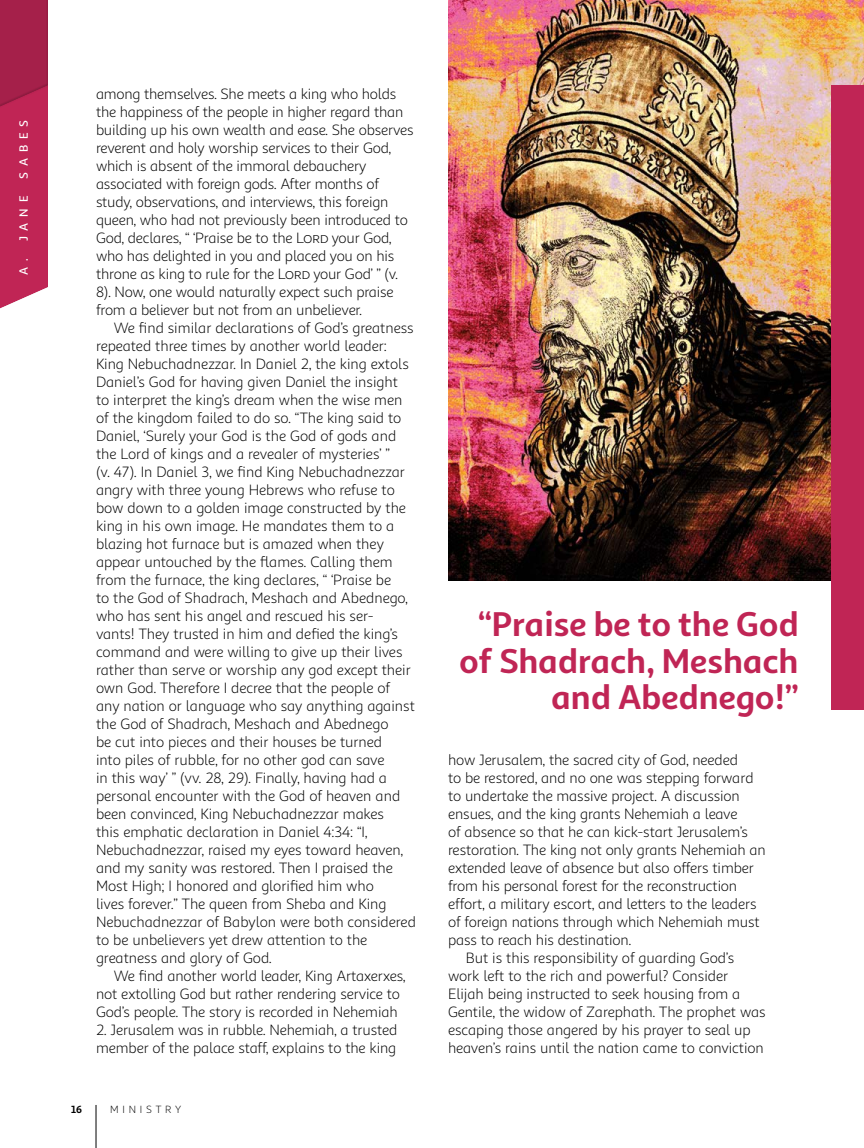
<style>
.page{position:relative;width:864px;height:1148px;background:#fff}
.page>*{position:absolute;margin:0;border:0;box-sizing:border-box;transform-origin:0 0}
.t1{font:700 34.5px/36.3px "Sana Sans Alt";letter-spacing:-.005em;color:#c02555;text-align:right}
.t2{font:15px/18px "Sana Sans Alt";letter-spacing:-.01em;color:#000}
.t3{font:500 12px "Sana Sans Alt";letter-spacing:.485em;color:#fff}
.t4{font:10.5px "Sana Sans Alt";letter-spacing:.36em;color:#000}
.t5{font:700 10.5px "Sana Sans Alt";color:#000}
</style>
<div class="page">
<hr style="left:96px;top:1104px;width:1px;height:44px;background:#000">
<div style="left:0;top:0;width:48px;height:225px;background:#a5204a"></div>
<img style="left:448px;top:0;width:416px;height:580px">
<div style="left:832px;top:85px;width:32px;height:624px;background:#c02555"></div>
<div style="left:0;top:70px;width:48px;height:256px;background:#000;opacity:.1"></div>
<p class="t3" style="left:16px;top:179px;width:60px;rotate:-90deg">SABES</p>
<p class="t3" style="left:16px;top:275px;width:80px;rotate:-90deg">A. JANE</p>
<p class="t2" style="left:96px;top:85px;width:319px">among themselves. She meets a king who holds the happiness of the people in higher regard than building up his own wealth and ease. She observes reverent and holy worship services to their God, which is absent of the immoral debauchery associated with foreign gods. After months of study, observations, and interviews, this foreign queen, who had not previously been introduced to God, declares, “ ‘Praise be to the LORD your God, who has delighted in you and placed you on his throne as king to rule for the LORD your God’ ” (v.<br>8). Now, one would naturally expect such praise from a believer but not from an unbeliever.</p>
<p class="t2" style="left:96px;top:319px;width:321px;text-indent:18px">We find similar declarations of God’s greatness repeated three times by another world leader:<br>King Nebuchadnezzar. In Daniel 2, the king extols Daniel’s God for having given Daniel the insight<br>to interpret the king’s dream when the wise men of the kingdom failed to do so. “The king said to Daniel, ‘Surely your God is the God of gods and the Lord of kings and a revealer of mysteries’ ”<br>(v. 47). In Daniel 3, we find King Nebuchadnezzar angry with three young Hebrews who refuse to bow down to a golden image constructed by the king in his own image. He mandates them to a blazing hot furnace but is amazed when they appear untouched by the flames. Calling them from the furnace, the king declares, “ ‘Praise be<br>to the God of Shadrach, Meshach and Abednego, who has sent his angel and rescued his ser&shy;vants! They trusted in him and defied the king’s command and were willing to give up their lives rather than serve or worship any god except their own God. Therefore I decree that the people of any nation or language who say anything against the God of Shadrach, Meshach and Abednego<br>be cut into pieces and their houses be turned<br>into piles of rubble, for no other god can save<br>in this way’ ” (vv. 28, 29). Finally, having had a personal encounter with the God of heaven and been convinced, King Nebuchadnezzar makes<br>this emphatic declaration in Daniel 4:34: “I, Nebuchadnezzar, raised my eyes toward heaven, and my sanity was restored. Then I praised the Most High; I honored and glorified him who<br>lives forever.” The queen from Sheba and King Nebuchadnezzar of Babylon were both considered to be unbelievers yet drew attention to the greatness and glory of God.</p>
<p class="t2" style="left:96px;top:967px;width:311px;text-indent:18px">We find another world leader, King Artaxerxes, not extolling God but rather rendering service to<br>God’s people. The story is recorded in Nehemiah</p>
<p class="t2" style="left:96px;top:1021px;width:303px">2. Jerusalem was in rubble. Nehemiah, a trusted member of the palace staff, explains to the king</p>
<p class="t5" style="left:71px;top:1102px;width:12px">16</p>
<p class="t4" style="left:110px;top:1102px;width:72px">MINISTRY</p>
<h1 class="t1" style="left:459px;top:606px;width:341px">“Praise be to the God of Shadrach, Meshach and Abednego!”</h1>
<p class="t2" style="left:448px;top:751px;width:292px">how Jerusalem, the sacred city of God, needed</p>
<p class="t2" style="left:448px;top:769px;width:307px">to be restored, and no one was stepping forward</p>
<p class="t2" style="left:448px;top:787px;width:293px">to undertake the massive project. A discussion</p>
<p class="t2" style="left:448px;top:805px;width:291px">ensues, and the king grants Nehemiah a leave</p>
<p class="t2" style="left:448px;top:823px;width:302px">of absence so that he can kick-start Jerusalem’s</p>
<p class="t2" style="left:448px;top:841px;width:320px">restoration. The king not only grants Nehemiah an</p>
<p class="t2" style="left:448px;top:859px;width:308px">extended leave of absence but also offers timber</p>
<p class="t2" style="left:448px;top:877px;width:291px">from his personal forest for the reconstruction</p>
<p class="t2" style="left:448px;top:895px;width:310px">effort, a military escort, and letters to the leaders</p>
<p class="t2" style="left:448px;top:913px;width:313px">of foreign nations through which Nehemiah must</p>
<p class="t2" style="left:448px;top:931px;width:185px">pass to reach his destination.</p>
<p class="t2" style="left:466px;top:949px;width:270px">But is this responsibility of guarding God’s</p>
<p class="t2" style="left:448px;top:967px;width:282px">work left to the rich and powerful? Consider</p>
<p class="t2" style="left:448px;top:985px;width:294px">Elijah being instructed to seek housing from a</p>
<p class="t2" style="left:448px;top:1003px;width:319px">Gentile, the widow of Zarephath. The prophet was</p>
<p class="t2" style="left:448px;top:1021px;width:304px">escaping those angered by his prayer to seal up</p>
<p class="t2" style="left:448px;top:1039px;width:317px">heaven’s rains until the nation came to conviction</p>
</div>
